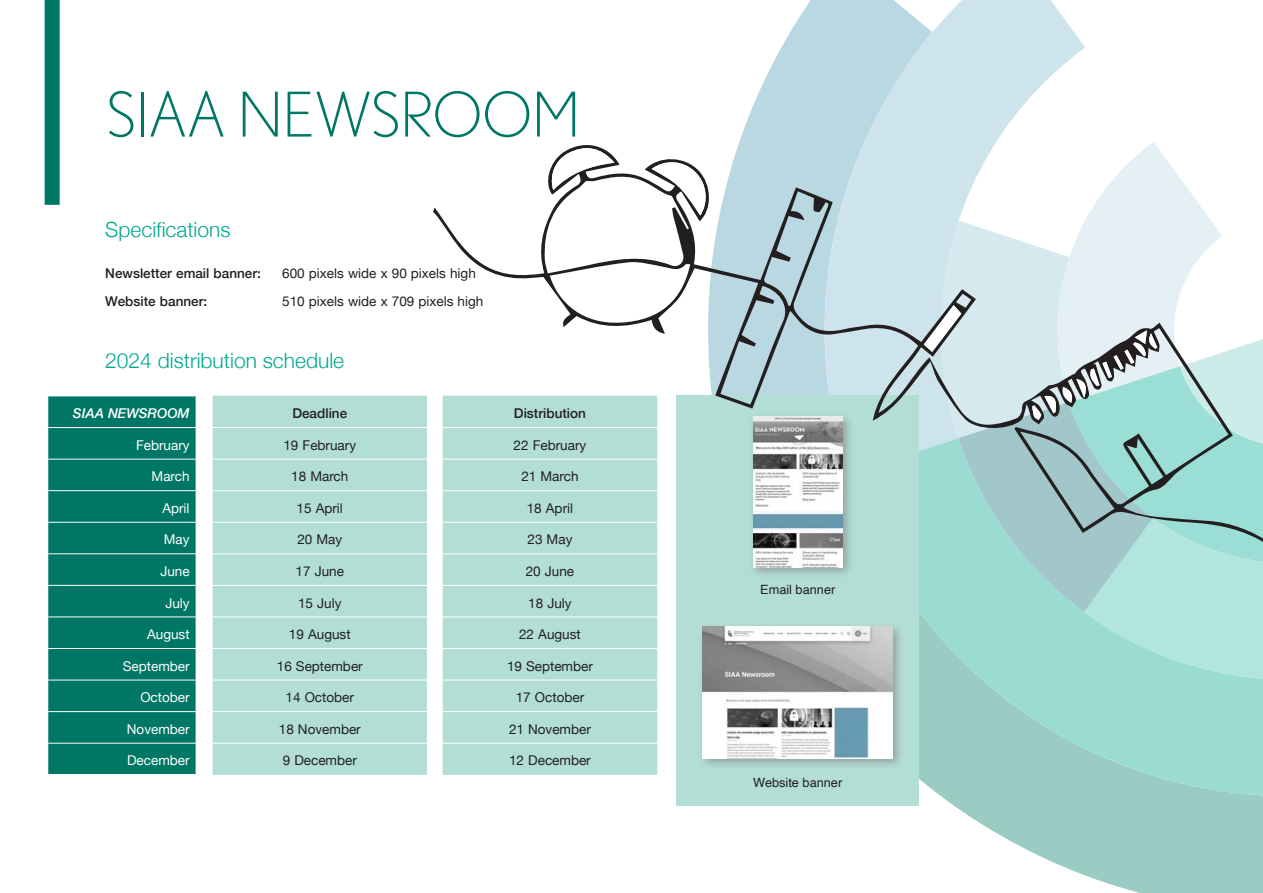
<style>
.page{position:relative;width:1263px;height:893px;background:#fff}
.page>*{position:absolute;margin:0;border:0;box-sizing:border-box;transform-origin:0 0}
.t1{font:300 61.5px "Nobel";color:#007664}
.page_header{font:300 21px "Helvetica Neue";color:#00a98f}
.copy{font:13.5px "Helvetica Neue";color:#231f20}
.copy-2{font:13.5px "Helvetica Neue";color:#fff}
.copy-3{font:500 13.5px "Helvetica Neue";color:#231f20}
.copy-4{font:italic 500 13.5px "Helvetica Neue";color:#fff}
.Article_Text__1stpara{font:12.75px "Helvetica";color:#231f20}
</style>
<div class="page">
<svg style="left:918px;top:796px;width:345px;height:97px;fill:#9accc3"></svg>
<svg style="left:740px;top:0;width:85px;height:139px;fill:#bad8e1"></svg>
<svg style="left:825px;top:0;width:260px;height:139px;fill:#cee4ec"></svg>
<svg style="left:918px;top:546px;width:345px;height:250px;fill:#9adcd2"></svg>
<div style="left:48px;top:396px;width:148px;height:378px;background:#007664"></div>
<div style="left:213px;top:396px;width:444px;height:379px;background:#b2ded6"></div>
<hr style="left:213px;top:427px;width:214px;height:1px;background:#fff">
<hr style="left:213px;top:459px;width:214px;height:1px;background:#fff">
<hr style="left:213px;top:490px;width:214px;height:1px;background:#fff">
<hr style="left:213px;top:522px;width:214px;height:1px;background:#fff">
<hr style="left:213px;top:553px;width:214px;height:1px;background:#fff">
<hr style="left:213px;top:585px;width:214px;height:1px;background:#fff">
<hr style="left:213px;top:616px;width:214px;height:1px;background:#fff">
<hr style="left:213px;top:648px;width:214px;height:1px;background:#fff">
<hr style="left:213px;top:680px;width:214px;height:1px;background:#fff">
<hr style="left:213px;top:711px;width:214px;height:1px;background:#fff">
<hr style="left:213px;top:743px;width:214px;height:1px;background:#fff">
<hr style="left:443px;top:553px;width:214px;height:1px;background:#fff">
<hr style="left:443px;top:585px;width:214px;height:1px;background:#fff">
<hr style="left:443px;top:616px;width:214px;height:1px;background:#fff">
<hr style="left:443px;top:648px;width:214px;height:1px;background:#fff">
<hr style="left:443px;top:680px;width:214px;height:1px;background:#fff">
<hr style="left:443px;top:711px;width:214px;height:1px;background:#fff">
<hr style="left:443px;top:743px;width:214px;height:1px;background:#fff">
<hr style="left:48px;top:427px;width:148px;height:1px;background:#fff">
<hr style="left:48px;top:459px;width:148px;height:1px;background:#fff">
<hr style="left:48px;top:490px;width:148px;height:1px;background:#fff">
<hr style="left:48px;top:522px;width:148px;height:1px;background:#fff">
<hr style="left:48px;top:553px;width:148px;height:1px;background:#fff">
<hr style="left:48px;top:585px;width:148px;height:1px;background:#fff">
<hr style="left:48px;top:616px;width:148px;height:1px;background:#fff">
<hr style="left:48px;top:648px;width:148px;height:1px;background:#fff">
<hr style="left:48px;top:680px;width:148px;height:1px;background:#fff">
<hr style="left:48px;top:711px;width:148px;height:1px;background:#fff">
<hr style="left:48px;top:743px;width:148px;height:1px;background:#fff">
<div style="left:676px;top:395px;width:242px;height:411px;background:#b2ded6"></div>
<div style="left:748px;top:412px;width:106px;height:167px;background:#8a8c8f;opacity:.75"></div>
<img style="left:753px;top:546px;width:89px;height:21px">
<div style="left:698px;top:622px;width:206px;height:148px;background:#8a8c8f;opacity:.75"></div>
<img style="left:703px;top:626px;width:190px;height:132px">
<div style="left:45px;top:0;width:15px;height:205px;background:#007664"></div>
<svg style="left:433px;top:139px;width:565px;height:407px"></svg>
<svg style="left:652px;top:159px;width:57px;height:57px"></svg>
<svg style="left:549px;top:144px;width:65px;height:46px"></svg>
<svg style="left:924px;top:142px;width:339px;height:470px"></svg>
<p class="t1" style="left:106px;top:79px;width:475px">SIAA NEWSROOM</p>
<p class="page_header" style="left:105px;top:213px;width:127px">Specifications</p>
<p class="copy-3" style="left:105px;top:262px;width:157px">Newsletter email banner:</p>
<p class="copy" style="left:282px;top:263px;width:195px">600 pixels wide x 90 pixels high</p>
<p class="copy-3" style="left:105px;top:290px;width:103px">Website banner:</p>
<p class="copy" style="left:282px;top:291px;width:203px">510 pixels wide x 709 pixels high</p>
<p class="page_header" style="left:105px;top:343px;width:240px">2024 distribution schedule</p>
<p class="copy-4" style="left:73px;top:402px;width:118px">SIAA NEWSROOM</p>
<p class="copy-3" style="left:292px;top:402px;width:56px">Deadline</p>
<p class="copy-3" style="left:514px;top:402px;width:74px">Distribution</p>
<p class="copy-2" style="left:136px;top:435px;width:55px">February</p>
<p class="copy" style="left:283px;top:435px;width:74px">19 February</p>
<p class="copy" style="left:514px;top:435px;width:74px">22 February</p>
<p class="copy-2" style="left:152px;top:467px;width:40px">March</p>
<p class="copy" style="left:291px;top:467px;width:59px">18 March</p>
<p class="copy" style="left:521px;top:467px;width:59px">21 March</p>
<p class="copy-2" style="left:162px;top:498px;width:29px">April</p>
<p class="copy" style="left:297px;top:498px;width:48px">15 April</p>
<p class="copy" style="left:527px;top:498px;width:48px">18 April</p>
<p class="copy-2" style="left:164px;top:530px;width:27px">May</p>
<p class="copy" style="left:297px;top:530px;width:46px">20 May</p>
<p class="copy" style="left:527px;top:530px;width:46px">23 May</p>
<p class="copy-2" style="left:160px;top:561px;width:31px">June</p>
<p class="copy" style="left:296px;top:561px;width:50px">17 June</p>
<p class="copy" style="left:526px;top:561px;width:50px">20 June</p>
<p class="copy-2" style="left:165px;top:593px;width:26px">July</p>
<p class="copy" style="left:298px;top:593px;width:45px">15 July</p>
<p class="copy" style="left:528px;top:593px;width:45px">18 July</p>
<p class="copy-2" style="left:147px;top:625px;width:44px">August</p>
<p class="copy" style="left:289px;top:625px;width:63px">19 August</p>
<p class="copy" style="left:519px;top:625px;width:63px">22 August</p>
<p class="copy-2" style="left:123px;top:656px;width:68px">September</p>
<p class="copy" style="left:277px;top:656px;width:87px">16 September</p>
<p class="copy" style="left:507px;top:656px;width:87px">19 September</p>
<p class="copy-2" style="left:140px;top:688px;width:51px">October</p>
<p class="copy" style="left:286px;top:688px;width:70px">14 October</p>
<p class="copy" style="left:516px;top:688px;width:70px">17 October</p>
<p class="copy-2" style="left:127px;top:719px;width:64px">November</p>
<p class="copy" style="left:279px;top:719px;width:83px">18 November</p>
<p class="copy" style="left:509px;top:719px;width:83px">21 November</p>
<p class="copy-2" style="left:127px;top:751px;width:64px">December</p>
<p class="copy" style="left:283px;top:751px;width:76px">9 December</p>
<p class="copy" style="left:509px;top:751px;width:83px">12 December</p>
<p class="Article_Text__1stpara" style="left:760px;top:580px;width:77px">Email banner</p>
<p class="Article_Text__1stpara" style="left:753px;top:773px;width:91px">Website banner</p>
</div>
